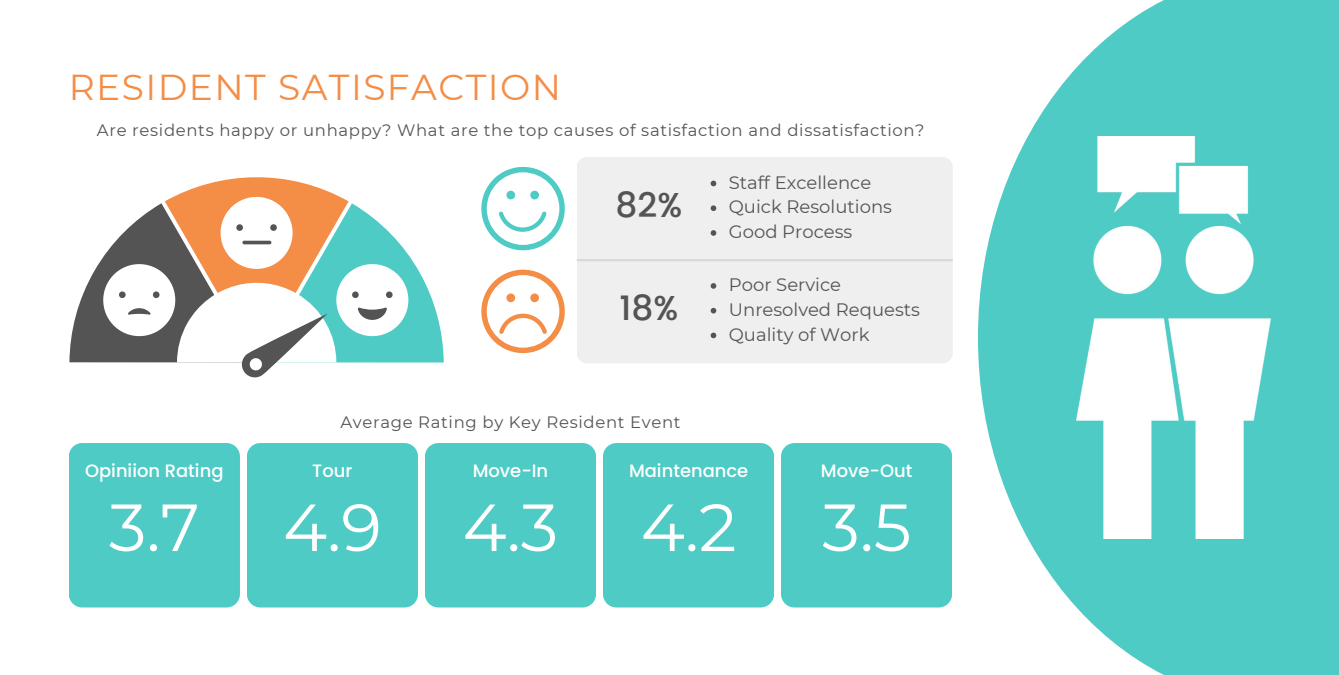
<style>
.page{position:relative;width:1339px;height:675px;background:#fff}
.page>*{position:absolute;margin:0;border:0;box-sizing:border-box;transform-origin:0 0}
.t1{font:66.45px "Montserrat";color:#fff}
.t2{font:36px "Montserrat";letter-spacing:.04em;color:#f48d46}
.t3{font:500 34.5px "Poppins";color:#545454}
.t4{font:18px "Montserrat";color:#545454}
.t5{font:500 17.85px "Poppins";color:#fff}
.t6{font:16.5px "Montserrat";letter-spacing:.04em;color:#545454}
</style>
<div class="page">
<svg style="left:978px;top:0;width:361px;height:675px;fill:#4fcbc5"></svg>
<img style="left:1076px;top:137px;width:195px;height:401px">
<svg style="left:69px;top:177px;width:375px;height:201px"></svg>
<div style="left:577px;top:157px;width:375px;height:206px;background:#efefef;border-radius:10px"></div>
<hr style="left:577px;top:259px;width:376px;height:2px;background:#d9d9d9">
<svg style="left:481px;top:270px;width:84px;height:83px"></svg>
<svg style="left:481px;top:167px;width:84px;height:83px"></svg>
<svg style="left:711px;top:181px;width:5px;height:5px"></svg>
<svg style="left:711px;top:205px;width:5px;height:6px"></svg>
<svg style="left:711px;top:230px;width:5px;height:6px"></svg>
<svg style="left:711px;top:283px;width:5px;height:6px"></svg>
<svg style="left:711px;top:308px;width:5px;height:6px"></svg>
<svg style="left:711px;top:333px;width:5px;height:5px"></svg>
<div style="left:69px;top:443px;width:171px;height:164px;background:#4fcbc5"></div>
<div style="left:247px;top:443px;width:171px;height:164px;background:#4fcbc5"></div>
<div style="left:425px;top:443px;width:171px;height:164px;background:#4fcbc5"></div>
<div style="left:603px;top:443px;width:171px;height:164px;background:#4fcbc5"></div>
<div style="left:781px;top:443px;width:171px;height:164px;background:#4fcbc5"></div>
<h3 class="t2" style="left:69px;top:65px;width:494px">RESIDENT SATISFACTION</h3>
<h1 class="t6" style="left:97px;top:120px;width:829px">Are residents happy or unhappy? What are the top causes of satisfaction and dissatisfaction?</h1>
<p class="t5" style="left:85px;top:459px;width:140px">Opiniion Rating</p>
<h3 class="t1" style="left:109px;top:487px;width:92px">3.7</h3>
<p class="t3" style="left:616px;top:185px;width:68px">82%</p>
<p class="t3" style="left:619px;top:288px;width:60px">18%</p>
<h4 class="t6" style="left:340px;top:412px;width:342px">Average Rating by Key Resident Event</h4>
<p class="t4" style="left:729px;top:171px;width:144px">Staff Excellence</p>
<p class="t4" style="left:729px;top:196px;width:165px">Quick Resolutions</p>
<p class="t4" style="left:729px;top:221px;width:125px">Good Process</p>
<p class="t4" style="left:729px;top:274px;width:114px">Poor Service</p>
<p class="t4" style="left:729px;top:298px;width:192px">Unresolved Requests</p>
<p class="t4" style="left:729px;top:323px;width:142px">Quality of Work</p>
<p class="t5" style="left:312px;top:459px;width:42px">Tour</p>
<h4 class="t5" style="left:473px;top:459px;width:77px">Move-In</h4>
<h1 class="t5" style="left:629px;top:459px;width:121px">Maintenance</h1>
<h4 class="t5" style="left:821px;top:459px;width:93px">Move-Out</h4>
<h1 class="t1" style="left:641px;top:487px;width:97px">4.2</h1>
<h4 class="t1" style="left:822px;top:487px;width:91px">3.5</h4>
<p class="t1" style="left:283px;top:487px;width:100px">4.9</p>
<p class="t1" style="left:463px;top:487px;width:97px">4.3</p>
</div>
